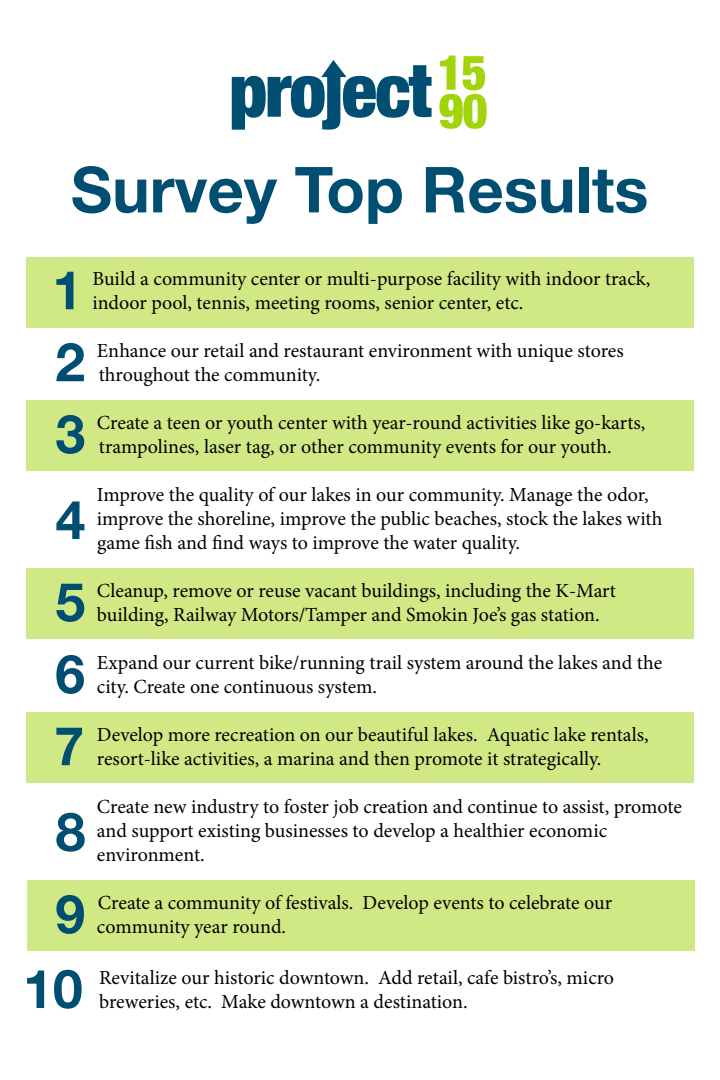
<style>
.page{position:relative;width:720px;height:1080px;background:#fff}
.page>*{position:absolute;margin:0;border:0;box-sizing:border-box;transform-origin:0 0}
.t1{font:700 63.5px "Helvetica Neue";color:#004e71}
.t2{font:700 53.6px "Helvetica Neue";color:#004e71}
.t3{font:20px/24px "Minion Pro";color:#000}
</style>
<div class="page">
<div style="left:26px;top:257px;width:668px;height:71px;background:#d0e984"></div>
<div style="left:26px;top:568px;width:668px;height:71px;background:#d0e984"></div>
<div style="left:26px;top:712px;width:668px;height:71px;background:#d0e984"></div>
<div style="left:27px;top:880px;width:667px;height:71px;background:#d0e984"></div>
<div style="left:26px;top:400px;width:668px;height:71px;background:#d0e984"></div>
<svg style="left:232px;top:60px;width:200px;height:70px"></svg>
<svg style="left:439px;top:56px;width:48px;height:73px"></svg>
<p class="t1" style="left:71px;top:140px;width:579px">Survey Top Results</p>
<p class="t2" style="left:52px;top:248px;width:31px">1</p>
<p class="t3" style="left:92px;top:267px;width:559px">Build a community center or multi-purpose facility with indoor track,</p>
<p class="t3" style="left:92px;top:291px;width:433px">indoor pool, tennis, meeting rooms, senior center, etc.</p>
<p class="t2" style="left:55px;top:320px;width:31px">2</p>
<p class="t3" style="left:97px;top:339px;width:528px">Enhance our retail and restaurant environment with unique stores</p>
<p class="t3" style="left:99px;top:363px;width:223px">throughout the community.</p>
<p class="t2" style="left:55px;top:392px;width:31px">3</p>
<p class="t3" style="left:97px;top:411px;width:550px">Create a teen or youth center with year-round activities like go-karts,</p>
<p class="t3" style="left:99px;top:435px;width:514px">trampolines, laser tag, or other community events for our youth.</p>
<p class="t3" style="left:97px;top:483px;width:553px">Improve the quality of our lakes in our community. Manage the odor,</p>
<p class="t3" style="left:97px;top:507px;width:567px">improve the shoreline, improve the public beaches, stock the lakes with game fish and find ways to improve the water quality.</p>
<p class="t2" style="left:56px;top:478px;width:31px">4</p>
<p class="t2" style="left:55px;top:560px;width:31px">5</p>
<p class="t3" style="left:97px;top:579px;width:521px">Cleanup, remove or reuse vacant buildings, including the K-Mart</p>
<p class="t3" style="left:97px;top:603px;width:504px">building, Railway Motors/Tamper and Smokin Joe’s gas station.</p>
<p class="t2" style="left:55px;top:632px;width:31px">6</p>
<p class="t3" style="left:97px;top:651px;width:567px">Expand our current bike/running trail system around the lakes and the city. Create one continuous system.</p>
<p class="t2" style="left:54px;top:704px;width:31px">7</p>
<p class="t3" style="left:97px;top:723px;width:553px">Develop more recreation on our beautiful lakes. Aquatic lake rentals,</p>
<p class="t3" style="left:97px;top:747px;width:506px">resort-like activities, a marina and then promote it strategically.</p>
<p class="t3" style="left:97px;top:795px;width:586px">Create new industry to foster job creation and continue to assist, promote and support existing businesses to develop a healthier economic</p>
<p class="t3" style="left:97px;top:843px;width:109px">environment.</p>
<p class="t2" style="left:56px;top:790px;width:31px">8</p>
<p class="t2" style="left:55px;top:872px;width:31px">9</p>
<p class="t3" style="left:98px;top:891px;width:516px">Create a community of festivals. Develop events to celebrate our</p>
<p class="t3" style="left:97px;top:915px;width:191px">community year round.</p>
<p class="t2" style="left:23px;top:947px;width:61px">10</p>
<p class="t3" style="left:99px;top:966px;width:517px">Revitalize our historic downtown. Add retail, cafe bistro’s, micro</p>
<p class="t3" style="left:99px;top:990px;width:370px">breweries, etc. Make downtown a destination.</p>
</div>
